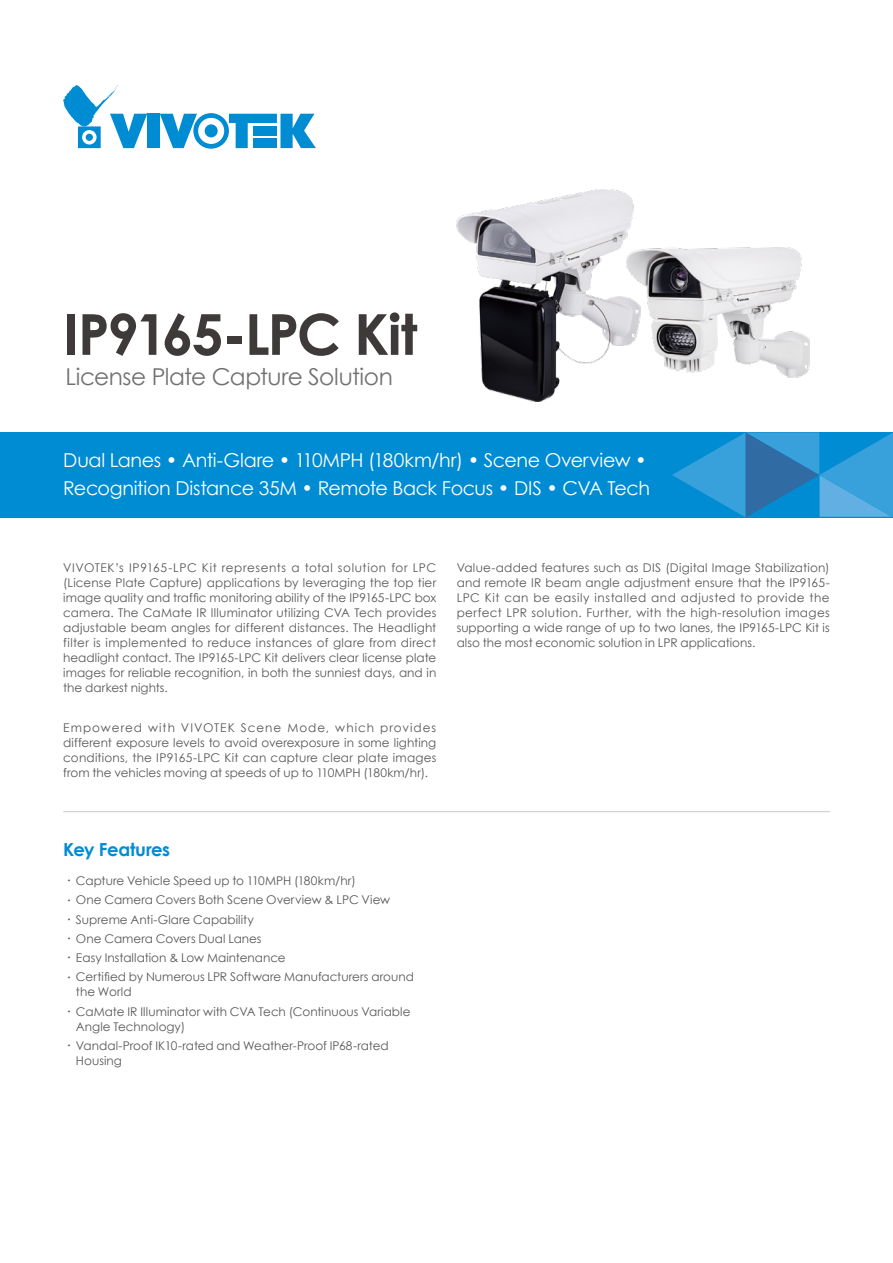
<style>
.page{position:relative;width:893px;height:1263px;background:#fff}
.page>*{position:absolute;margin:0;border:0;box-sizing:border-box;transform-origin:0 0}
.t1{font:700 56.55px "Century Gothic";letter-spacing:-.04em;color:#3e3a39}
.t2{font:23.25px "Century Gothic";letter-spacing:-.02em;color:#727171}
.t3{font:19.2px/28.5px "Century Gothic";letter-spacing:-.02em;color:#fff}
.t4{font:700 18px "Century Gothic";letter-spacing:-.02em;color:#008cd3}
.t5{font:12px/15px "Century Gothic";color:#595757;text-align:justify}
.s1{font-family:"Adobe Ming Std";font-weight:300}
</style>
<div class="page">
<div style="left:0;top:432px;width:893px;height:85px;background:#008cd3"></div>
<svg style="left:672px;top:432px;width:221px;height:85px"></svg>
<hr style="left:63px;top:811px;width:767px;height:1px;background:#c9caca">
<div style="left:147px;top:114px;width:13px;height:34px;background:#008cd3"></div>
<svg style="left:160px;top:113px;width:156px;height:36px"></svg>
<svg style="left:63px;top:85px;width:84px;height:63px"></svg>
<div style="left:86px;top:134px;width:7px;height:7px;background:#008cd3;border-radius:50%"></div>
<img style="left:457px;top:189px;width:177px;height:213px">
<img style="left:626px;top:248px;width:183px;height:129px">
<h1 class="t1" style="left:63px;top:291px;width:356px">IP9165-LPC Kit</h1>
<h2 class="t2" style="left:65px;top:361px;width:329px">License Plate Capture Solution</h2>
<h3 class="t3" style="left:63px;top:445px;width:588px">Dual Lanes • Anti-Glare • 110MPH (180km/hr) • Scene Overview •<br>Recognition Distance 35M • Remote Back Focus • DIS • CVA Tech</h3>
<p class="t5" style="left:63px;top:560px;width:375px">VIVOTEK’s IP9165-LPC Kit represents a total solution for LPC (License Plate Capture) applications by leveraging the top tier image quality and traffic monitoring ability of the IP9165-LPC box camera. The CaMate IR Illuminator utilizing CVA Tech provides adjustable beam angles for different distances. The Headlight filter is implemented to reduce instances of glare from direct headlight contact. The IP9165-LPC Kit delivers clear license plate images for reliable recognition, in both the sunniest days, and in the darkest nights.</p>
<p class="t5" style="left:63px;top:720px;width:375px">Empowered with VIVOTEK Scene Mode, which provides different exposure levels to avoid overexposure in some lighting conditions, the IP9165-LPC Kit can capture clear plate images from the vehicles moving at speeds of up to 110MPH (180km/hr).</p>
<p class="t5" style="left:457px;top:560px;width:375px">Value-added features such as DIS (Digital Image Stabilization) and remote IR beam angle adjustment ensure that the IP9165- LPC Kit can be easily installed and adjusted to provide the perfect LPR solution. Further, with the high-resolution images supporting a wide range of up to two lanes, the IP9165-LPC Kit is also the most economic solution in LPR applications.</p>
<h3 class="t4" style="left:63px;top:836px;width:109px">Key Features</h3>
<p class="t5" style="left:63px;top:873px;width:294px"><span class="s1">•</span> Capture Vehicle Speed up to 110MPH (180km/hr)</p>
<p class="t5" style="left:63px;top:892px;width:328px"><span class="s1">•</span> One Camera Covers Both Scene Overview &amp; LPC View</p>
<p class="t5" style="left:63px;top:911px;width:192px"><span class="s1">•</span> Supreme Anti-Glare Capability</p>
<p class="t5" style="left:63px;top:931px;width:200px"><span class="s1">•</span> One Camera Covers Dual Lanes</p>
<p class="t5" style="left:63px;top:950px;width:224px"><span class="s1">•</span> Easy Installation &amp; Low Maintenance</p>
<p class="t5" style="left:76px;top:969px;width:339px;text-indent:-13px"><span class="s1">•</span> Certified by Numerous LPR Software Manufacturers around the World</p>
<p class="t5" style="left:76px;top:1003px;width:336px;text-indent:-13px"><span class="s1">•</span> CaMate IR Illuminator with CVA Tech (Continuous Variable<br>Angle Technology)</p>
<p class="t5" style="left:76px;top:1038px;width:314px;text-indent:-13px"><span class="s1">•</span> Vandal-Proof IK10-rated and Weather-Proof IP68-rated<br>Housing</p>
</div>
